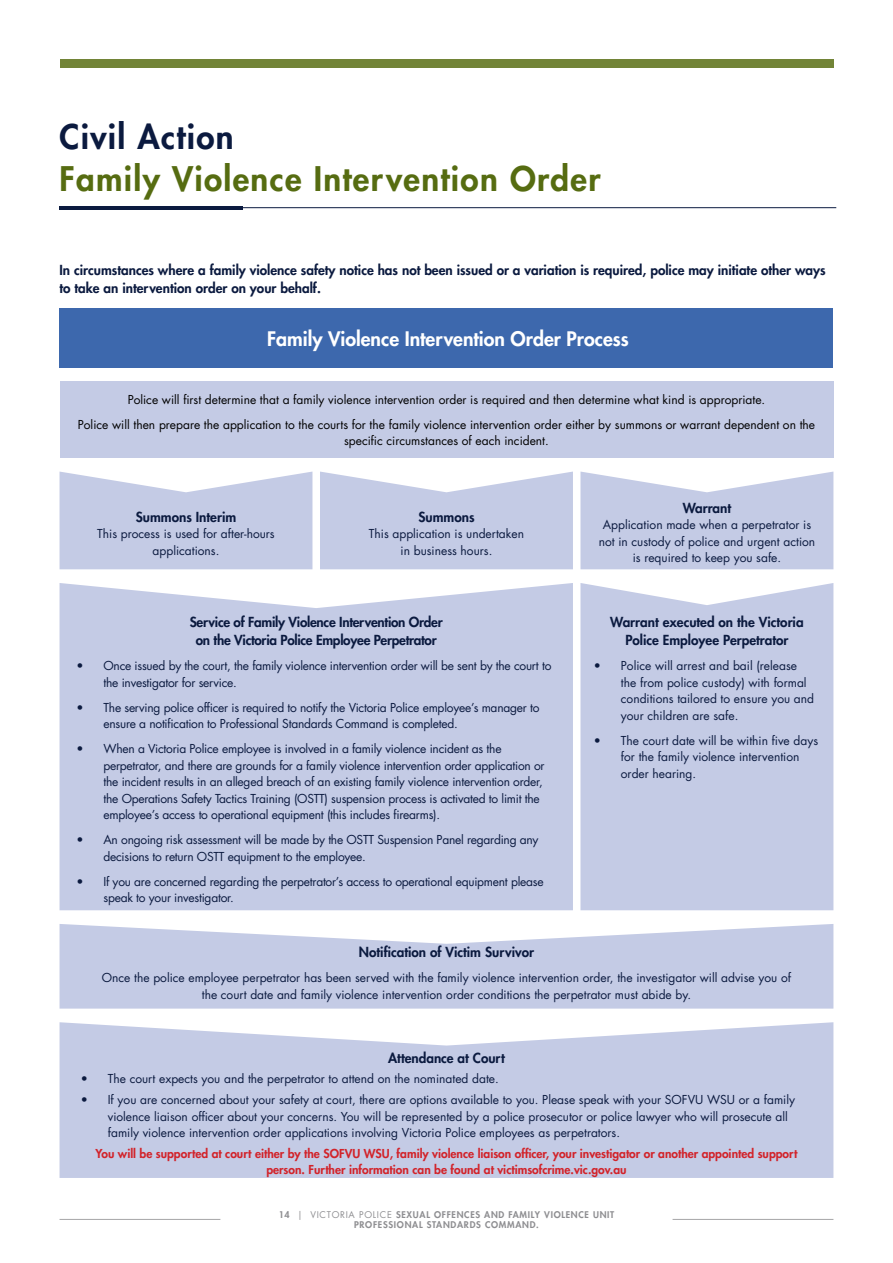
<style>
.page{position:relative;width:893px;height:1263px;background:#fff}
.page>*{position:absolute;margin:0;border:0;box-sizing:border-box;transform-origin:0 0}
.t1{font:800 33px "Futura LT";letter-spacing:.04em;color:#566c11}
.t2{font:800 33px "Futura LT";letter-spacing:.04em;color:#0b1a3f}
.t3{font:800 19.5px "Futura LT";color:#fff}
.t4{font:800 13.5px/18px "Futura LT";color:#0b1a3f}
.t5{font:800 13.5px/18px "Futura LT";letter-spacing:-.02em;color:#0b1a3f;text-align:center}
.t6{font:12px/16.5px "Futura LT";color:#0b1a3f;text-align:center}
.t7{font:12px/16.5px "Futura LT";letter-spacing:-.02em;color:#0b1a3f}
.t8{font:12px/25px "Futura LT";color:#000;text-align:center}
.t9{font:800 12px/16.5px "Futura LT";color:#d2232a;text-align:center}
.t10{font:800 9px/10.8px "Futura LT";letter-spacing:.08em;color:#8e8e91;text-align:center}
.s1{font-weight:400}
</style>
<div class="page">
<hr style="left:673px;top:1219px;width:160px;height:1px;background:#8e8e91">
<hr style="left:60px;top:1219px;width:160px;height:1px;background:#8e8e91">
<hr style="left:60px;top:206px;width:183px;height:3px;background:#0b1a3f">
<hr style="left:60px;top:207px;width:776px;height:1px;background:#0b1a3f">
<div style="left:60px;top:381px;width:773px;height:77px;background:#c4cbe5"></div>
<svg style="left:60px;top:472px;width:252px;height:97px;background:#cad0e7"></svg>
<svg style="left:320px;top:472px;width:253px;height:97px;background:#cad0e7"></svg>
<svg style="left:580px;top:472px;width:253px;height:97px;background:#cad0e7"></svg>
<svg style="left:60px;top:1022px;width:773px;height:156px;background:#c8cee6"></svg>
<svg style="left:60px;top:924px;width:773px;height:84px;background:#cad1e8"></svg>
<div style="left:60px;top:309px;width:773px;height:59px;background:#3d68ad"></div>
<div style="left:60px;top:60px;width:773px;height:8px;background:#728437"></div>
<div style="left:580px;top:583px;width:253px;height:327px;background:#c4cbe5"></div>
<div style="left:60px;top:583px;width:513px;height:327px;background:#c4cbe5"></div>
<h1 class="t2" style="left:60px;top:115px;width:176px">Civil Action</h1>
<h1 class="t1" style="left:60px;top:157px;width:542px">Family Violence Intervention Order</h1>
<p class="t4" style="left:60px;top:261px;width:768px">In circumstances where a family violence safety notice has not been issued or a variation is required, police may initiate other ways to take an intervention order on your behalf.</p>
<h2 class="t3" style="left:267px;top:326px;width:363px">Family Violence Intervention Order Process</h2>
<p class="t8" style="left:78px;top:387px;width:739px">Police will first determine that a family violence intervention order is required and then determine what kind is appropriate.<br>Police will then prepare the application to the courts for the family violence intervention order either by summons or warrant dependent on the</p>
<p class="t8" style="left:344px;top:428px;width:206px">specific circumstances of each incident.</p>
<p class="t4" style="left:136px;top:508px;width:102px">Summons Interim</p>
<p class="t6" style="left:97px;top:526px;width:179px">This process is used for after-hours applications.</p>
<p class="t4" style="left:418px;top:508px;width:58px">Summons</p>
<p class="t6" style="left:369px;top:526px;width:157px">This application is undertaken in business hours.</p>
<p class="t5" style="left:190px;top:613px;width:254px">Service of Family Violence Intervention Order on the Victoria Police Employee Perpetrator</p>
<p class="t7" style="left:104px;top:658px;width:449px;text-indent:-27px">• Once issued by the court, the family violence intervention order will be sent by the court to the investigator for service.</p>
<p class="t7" style="left:104px;top:699px;width:437px;text-indent:-27px">• The serving police officer is required to notify the Victoria Police employee’s manager to ensure a notification to Professional Standards Command is completed.</p>
<p class="t7" style="left:104px;top:741px;width:443px;text-indent:-27px">• When a Victoria Police employee is involved in a family violence incident as the perpetrator, and there are grounds for a family violence intervention order application or the incident results in an alleged breach of an existing family violence intervention order, the Operations Safety Tactics Training (OSTT) suspension process is activated to limit the employee’s access to operational equipment (this includes firearms).</p>
<p class="t7" style="left:104px;top:832px;width:437px;text-indent:-27px">• An ongoing risk assessment will be made by the OSTT Suspension Panel regarding any decisions to return OSTT equipment to the employee.</p>
<p class="t7" style="left:104px;top:873px;width:442px;text-indent:-27px">• If you are concerned regarding the perpetrator’s access to operational equipment please speak to your investigator.</p>
<p class="t4" style="left:683px;top:499px;width:50px">Warrant</p>
<p class="t6" style="left:599px;top:517px;width:218px">Application made when a perpetrator is not in custody of police and urgent action is required to keep you safe.</p>
<p class="t4" style="left:610px;top:613px;width:195px;text-align:center">Warrant executed on the Victoria<br>Police Employee Perpetrator</p>
<p class="t6" style="left:621px;top:658px;width:195px;text-align:left;text-indent:-27px">• Police will arrest and bail (release the from police custody) with formal conditions tailored to ensure you and your children are safe.</p>
<p class="t6" style="left:621px;top:732px;width:199px;text-align:left;text-indent:-27px">• The court date will be within five days for the family violence intervention order hearing.</p>
<p class="t4" style="left:359px;top:943px;width:177px">Notification of Victim Survivor</p>
<p class="t6" style="left:102px;top:970px;width:691px">Once the police employee perpetrator has been served with the family violence intervention order, the investigator will advise you of the court date and family violence intervention order conditions the perpetrator must abide by.</p>
<p class="t4" style="left:388px;top:1048px;width:118px">Attendance at Court</p>
<p class="t6" style="left:81px;top:1071px;width:420px">• The court expects you and the perpetrator to attend on the nominated date.</p>
<p class="t6" style="left:108px;top:1091px;width:689px;text-align:left;text-indent:-27px">• If you are concerned about your safety at court, there are options available to you. Please speak with your SOFVU WSU or a family violence liaison officer about your concerns. You will be represented by a police prosecutor or police lawyer who will prosecute all family violence intervention order applications involving Victoria Police employees as perpetrators.</p>
<p class="t9" style="left:96px;top:1145px;width:703px">You will be supported at court either by the SOFVU WSU, family violence liaison officer, your investigator or another appointed support person. Further information can be found at victimsofcrime.vic.gov.au</p>
<p class="t10" style="left:279px;top:1209px;width:337px">14 <span class="s1">| VICTORIA POLICE</span> SEXUAL OFFENCES AND FAMILY VIOLENCE UNIT<br>PROFESSIONAL STANDARDS COMMAND.</p>
</div>
